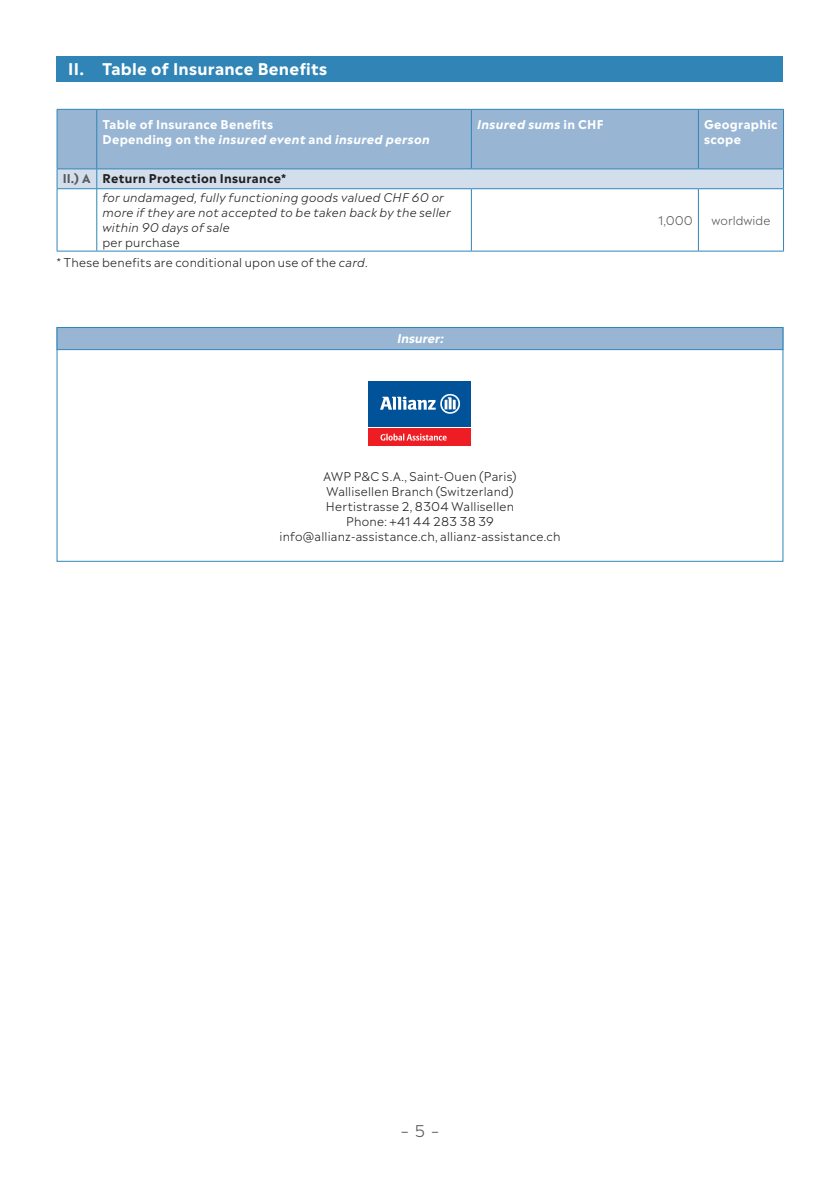
<style>
.page{position:relative;width:840px;height:1191px;background:#fff}
.page>*{position:absolute;margin:0;border:0;box-sizing:border-box;transform-origin:0 0}
.t1{font:700 16px "Madera";letter-spacing:.015em;color:#fff}
.t2{font:300 16px "Madera";color:#57585a}
.t3{font:300 12px/15px "Madera";letter-spacing:.02em;color:#231f20;text-align:center}
.t4{font:italic 300 12px/18.6px "Madera";letter-spacing:.02em;color:#231f20}
.t5{font:700 12px/15px "Madera";letter-spacing:.025em;color:#fff}
.t6{font:italic 700 12px "Madera";letter-spacing:.03em;color:#fff}
.t7{font:300 12px "Madera";color:#57585a}
.t8{font:italic 700 12px "Madera";color:#fff}
.s1{font-style:italic}
.s2{font-style:normal}
.s3{font-weight:700;font-style:normal;color:#57585a}
.s4{font-weight:700;font-style:normal}
</style>
<div class="page">
<div style="left:57px;top:57px;width:725px;height:25px;background:#3085b6"></div>
<div style="left:58px;top:110px;width:724px;height:58px;background:#98b6d4"></div>
<hr style="left:57px;top:110px;width:1px;height:59px;background:#3085b6">
<hr style="left:57px;top:109px;width:40px;height:1px;background:#3085b6">
<hr style="left:96px;top:110px;width:1px;height:59px;background:#3085b6">
<hr style="left:97px;top:109px;width:374px;height:1px;background:#3085b6">
<hr style="left:471px;top:110px;width:1px;height:59px;background:#3085b6">
<hr style="left:471px;top:109px;width:227px;height:1px;background:#3085b6">
<hr style="left:697px;top:110px;width:1px;height:59px;background:#3085b6">
<hr style="left:698px;top:109px;width:85px;height:1px;background:#3085b6">
<hr style="left:782px;top:110px;width:1px;height:59px;background:#3085b6">
<hr style="left:57px;top:168px;width:40px;height:1px;background:#3085b6">
<hr style="left:97px;top:168px;width:374px;height:1px;background:#3085b6">
<hr style="left:471px;top:168px;width:227px;height:1px;background:#3085b6">
<hr style="left:698px;top:168px;width:85px;height:1px;background:#3085b6">
<div style="left:57px;top:169px;width:726px;height:19px;background:#d2deec"></div>
<hr style="left:57px;top:189px;width:1px;height:62px;background:#3085b6">
<hr style="left:57px;top:188px;width:40px;height:1px;background:#3085b6">
<hr style="left:57px;top:251px;width:40px;height:1px;background:#3085b6">
<hr style="left:96px;top:189px;width:1px;height:62px;background:#3085b6">
<hr style="left:97px;top:188px;width:374px;height:1px;background:#3085b6">
<hr style="left:97px;top:251px;width:374px;height:1px;background:#3085b6">
<hr style="left:471px;top:189px;width:1px;height:62px;background:#3085b6">
<hr style="left:471px;top:188px;width:227px;height:1px;background:#3085b6">
<hr style="left:471px;top:251px;width:227px;height:1px;background:#3085b6">
<hr style="left:697px;top:189px;width:1px;height:62px;background:#3085b6">
<hr style="left:698px;top:188px;width:85px;height:1px;background:#3085b6">
<hr style="left:782px;top:189px;width:1px;height:62px;background:#3085b6">
<hr style="left:698px;top:251px;width:85px;height:1px;background:#3085b6">
<div style="left:57px;top:327px;width:725px;height:23px;background:#98b6d4;border:1px solid #3085b6"></div>
<div style="left:369px;top:428px;width:102px;height:17px;background:#ee1d23"></div>
<div style="left:369px;top:381px;width:102px;height:46px;background:#015399"></div>
<svg style="left:380px;top:394px;width:80px;height:20px"></svg>
<svg style="left:380px;top:433px;width:66px;height:7px"></svg>
<h1 class="t1" style="left:68px;top:55px;width:260px">II. Table of Insurance Benefits</h1>
<p class="t5" style="left:102px;top:115px;width:329px">Table of Insurance Benefits<br>Depending on the <span class="s1">insured event</span> and <span class="s1">insured person</span></p>
<p class="t6" style="left:477px;top:114px;width:128px">Insured sums <span class="s2">in CHF</span></p>
<p class="t5" style="left:703px;top:115px;width:75px">Geographic scope</p>
<p class="t4" style="left:102px;top:168px;width:343px;text-indent:-40px"><span class="s3">II.) A</span> <span class="s4">Return Protection Insurance*<br></span>for undamaged, fully functioning goods valued CHF 60 or</p>
<p class="t4" style="left:102px;top:203px;width:350px;line-height:15px">more if they are not accepted to be taken back by the seller within 90 days of sale</p>
<p class="t3" style="left:102px;top:233px;width:79px">per purchase</p>
<p class="t7" style="left:657px;top:210px;width:36px">1,000</p>
<p class="t7" style="left:711px;top:210px;width:60px">worldwide</p>
<p class="t3" style="left:57px;top:253px;width:312px">* These benefits are conditional upon use of the <span class="s1">card</span>.</p>
<p class="t8" style="left:396px;top:328px;width:51px">Insurer:</p>
<p class="t3" style="left:279px;top:467px;width:282px">AWP P&amp;C S.A., Saint-Ouen (Paris)<br>Wallisellen Branch (Switzerland)<br>Hertistrasse 2, 8304 Wallisellen<br>Phone: +41 44 283 38 39 info@allianz-assistance.ch, allianz-assistance.ch</p>
<h1 class="t2" style="left:401px;top:1117px;width:39px">– 5 –</h1>
</div>
